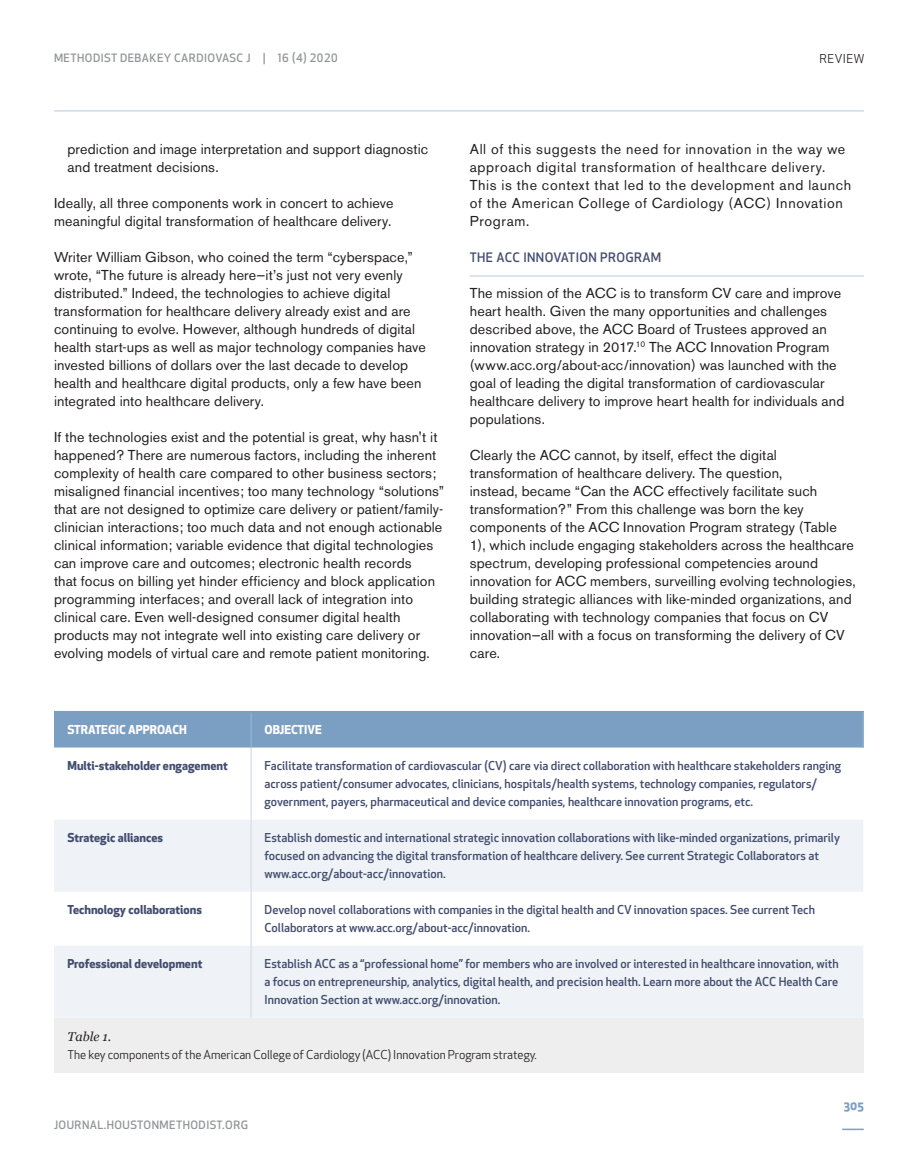
<style>
.page{position:relative;width:918px;height:1175px;background:#fff}
.page>*{position:absolute;margin:0;border:0;box-sizing:border-box;transform-origin:0 0}
.t1{font:14.25px/18px "Akzidenz Grotesk BE";letter-spacing:.01em;color:#231f20}
.t2{font:14.25px/18px "Akzidenz Grotesk BE";letter-spacing:.045em;color:#231f20}
.t3{font:500 12.75px "Apex New";letter-spacing:.03em;color:#434d6e}
.t4{font:italic 12.75px "Georgia";color:#231f20}
.t5{font:500 12px/18px "Apex New";color:#434d6e}
.t6{font:700 12px "Apex New";color:#434d6e}
.t7{font:12px "Apex New";color:#231f20}
.t8{font:700 12px "Apex New";color:#fff}
.t9{font:700 12px "Apex New";color:#7b9fc3}
.t10{font:500 11.25px "Apex New";letter-spacing:.04em;color:#939598}
</style>
<div class="page">
<hr style="left:842px;top:1128px;width:22px;height:2px;background:#7b9fc3">
<hr style="left:54px;top:110px;width:810px;height:1px;background:#b8c8de">
<hr style="left:470px;top:276px;width:394px;height:1px;background:#b8c8de">
<div style="left:54px;top:712px;width:808px;height:35px;background:#7b9fc3"></div>
<svg style="left:54px;top:747px;width:809px;height:1px"></svg>
<svg style="left:54px;top:820px;width:809px;height:197px;fill:#eff3f7"></svg>
<hr style="left:250px;top:712px;width:2px;height:35px;background:#93afcd">
<hr style="left:250px;top:747px;width:2px;height:72px;background:#dae2ee">
<hr style="left:250px;top:819px;width:2px;height:72px;background:#dae2ee">
<hr style="left:250px;top:891px;width:2px;height:54px;background:#dae2ee">
<hr style="left:250px;top:945px;width:2px;height:72px;background:#dae2ee">
<hr style="left:54px;top:711px;width:197px;height:1px;background:#7b9fc3">
<hr style="left:251px;top:711px;width:613px;height:1px;background:#7b9fc3">
<hr style="left:862px;top:712px;width:2px;height:35px;background:#93afcd">
<div style="left:54px;top:1017px;width:810px;height:55px;background:#eeeeef"></div>
<p class="t10" style="left:54px;top:51px;width:285px">METHODIST DEBAKEY CARDIOVASC J | 16 (4) 2020</p>
<p class="t7" style="left:819px;top:51px;width:46px">REVIEW</p>
<p class="t1" style="left:68px;top:140px;width:362px">prediction and image interpretation and support diagnostic and treatment decisions.</p>
<p class="t1" style="left:54px;top:194px;width:341px">Ideally, all three components work in concert to achieve meaningful digital transformation of healthcare delivery.</p>
<p class="t1" style="left:54px;top:248px;width:373px">Writer William Gibson, who coined the term “cyberspace,” wrote, “The future is already here—it’s just not very evenly distributed.” Indeed, the technologies to achieve digital transformation for healthcare delivery already exist and are continuing to evolve. However, although hundreds of digital health start-ups as well as major technology companies have invested billions of dollars over the last decade to develop health and healthcare digital products, only a few have been integrated into healthcare delivery.</p>
<p class="t1" style="left:54px;top:428px;width:392px">If the technologies exist and the potential is great, why hasn't it happened? There are numerous factors, including the inherent complexity of health care compared to other business sectors; misaligned financial incentives; too many technology “solutions” that are not designed to optimize care delivery or patient/family&shy;clinician interactions; too much data and not enough actionable clinical information; variable evidence that digital technologies can improve care and outcomes; electronic health records<br>that focus on billing yet hinder efficiency and block application programming interfaces; and overall lack of integration into clinical care. Even well-designed consumer digital health products may not integrate well into existing care delivery or evolving models of virtual care and remote patient monitoring.</p>
<p class="t2" style="left:470px;top:140px;width:383px">All of this suggests the need for innovation in the way we approach digital transformation of healthcare delivery.<br>This is the context that led to the development and launch of the American College of Cardiology (ACC) Innovation Program.</p>
<p class="t3" style="left:470px;top:249px;width:193px">THE ACC INNOVATION PROGRAM</p>
<p class="t1" style="left:470px;top:284px;width:376px">The mission of the ACC is to transform CV care and improve heart health. Given the many opportunities and challenges described above, the ACC Board of Trustees approved an innovation strategy in 2017.<sup>10</sup> The ACC Innovation Program (www.acc.org/about-acc/innovation) was launched with the goal of leading the digital transformation of cardiovascular healthcare delivery to improve heart health for individuals and populations.</p>
<p class="t1" style="left:470px;top:446px;width:387px">Clearly the ACC cannot, by itself, effect the digital transformation of healthcare delivery. The question,<br>instead, became “Can the ACC effectively facilitate such transformation?” From this challenge was born the key components of the ACC Innovation Program strategy (Table 1), which include engaging stakeholders across the healthcare spectrum, developing professional competencies around innovation for ACC members, surveilling evolving technologies, building strategic alliances with like-minded organizations, and collaborating with technology companies that focus on CV innovation—all with a focus on transforming the delivery of CV care.</p>
<p class="t8" style="left:68px;top:721px;width:121px">STRATEGIC APPROACH</p>
<p class="t8" style="left:265px;top:721px;width:59px">OBJECTIVE</p>
<p class="t6" style="left:68px;top:757px;width:162px">Multi-stakeholder engagement</p>
<p class="t5" style="left:265px;top:756px;width:578px">Facilitate transformation of cardiovascular (CV) care via direct collaboration with healthcare stakeholders ranging across patient/consumer advocates, clinicians, hospitals/health systems, technology companies, regulators/ government, payers, pharmaceutical and device companies, healthcare innovation programs, etc.</p>
<p class="t6" style="left:68px;top:829px;width:97px">Strategic alliances</p>
<p class="t5" style="left:265px;top:828px;width:577px">Establish domestic and international strategic innovation collaborations with like-minded organizations, primarily focused on advancing the digital transformation of healthcare delivery. See current Strategic Collaborators at www.acc.org/about-acc/innovation.</p>
<p class="t6" style="left:68px;top:901px;width:136px">Technology collaborations</p>
<p class="t5" style="left:265px;top:900px;width:552px">Develop novel collaborations with companies in the digital health and CV innovation spaces. See current Tech<br>Collaborators at www.acc.org/about-acc/innovation.</p>
<p class="t6" style="left:68px;top:955px;width:136px">Professional development</p>
<p class="t5" style="left:265px;top:954px;width:576px;text-align:justify">Establish ACC as a “professional home” for members who are involved or interested in healthcare innovation, with a focus on entrepreneurship, analytics, digital health, and precision health. Learn more about the ACC Health Care Innovation Section at www.acc.org/innovation.</p>
<p class="t4" style="left:68px;top:1028px;width:45px">Table 1.</p>
<p class="t7" style="left:68px;top:1047px;width:471px">The key components of the American College of Cardiology (ACC) Innovation Program strategy.</p>
<p class="t10" style="left:54px;top:1117px;width:196px">JOURNAL.HOUSTONMETHODIST.ORG</p>
<p class="t9" style="left:844px;top:1097px;width:22px">305</p>
</div>
